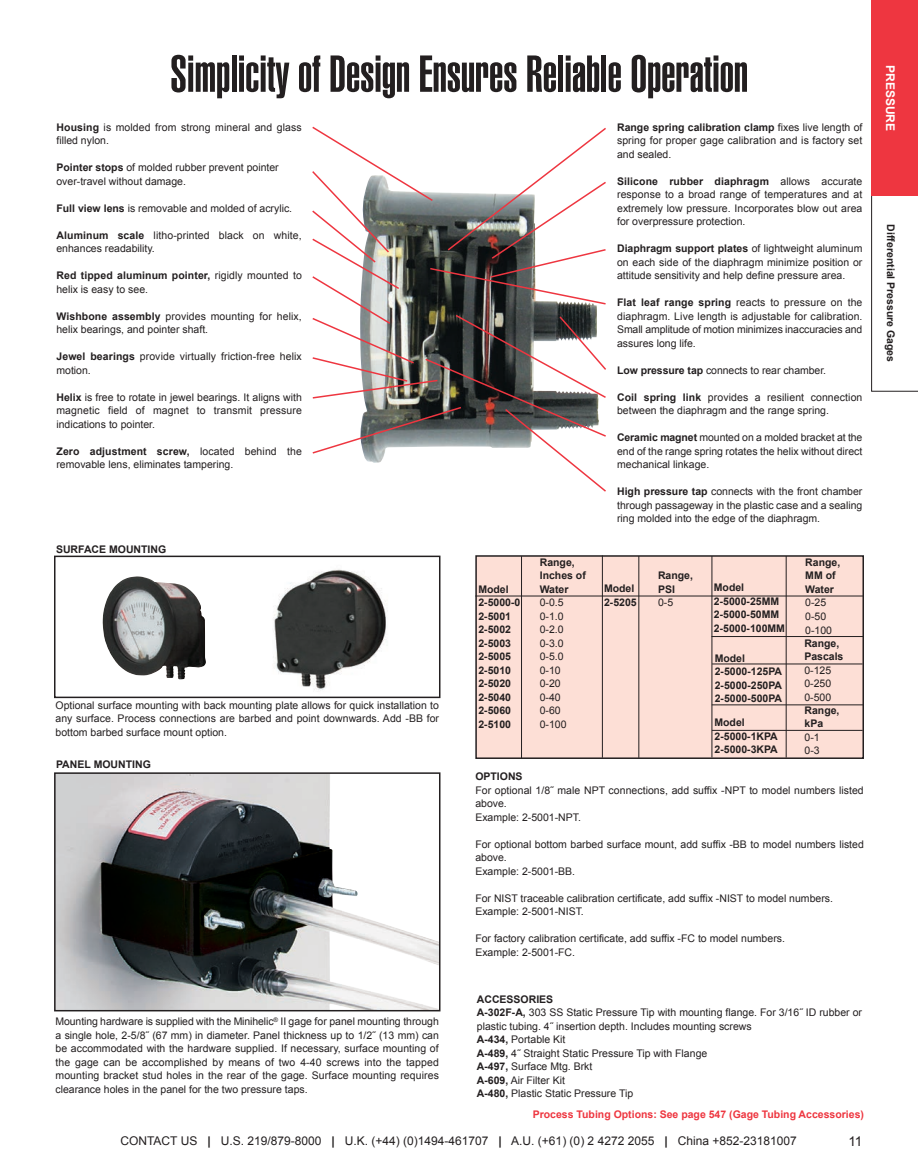
<style>
.page{position:relative;width:918px;height:1175px;background:#fff}
.page>*{position:absolute;margin:0;border:0;box-sizing:border-box;transform-origin:0 0}
.t1{font:900 extra-condensed 51px "Helvetica";color:#231f20}
.t2{font:13.5px "Arial";color:#231f20}
.t3{font:12px "Arial";color:#231f20}
.t4{font:700 12px "Arial";color:#fff}
.t5{font:10.5px/13.5px "Arial";color:#231f20}
.t6{font:700 10.5px/13.5px "Arial";color:#231f20}
.t7{font:700 10.5px "Arial";color:#ee3640}
.s1{font-weight:700}
</style>
<div class="page">
<svg style="left:871px;top:196px;width:47px;height:195px"></svg>
<div style="left:871px;top:0;width:47px;height:196px;background:#ee3640"></div>
<div style="left:54px;top:555px;width:386px;height:143px;border:2px solid #231f20"></div>
<img style="left:273px;top:569px;width:115px;height:122px">
<img style="left:103px;top:576px;width:103px;height:103px">
<img style="left:57px;top:775px;width:380px;height:233px">
<div style="left:54px;top:772px;width:386px;height:239px;border:2px solid #231f20"></div>
<div style="left:476px;top:556px;width:387px;height:202px;background:#fddfd6"></div>
<div style="left:475px;top:555px;width:389px;height:204px;border:2px solid #231f20"></div>
<svg style="left:312px;top:126px;width:294px;height:366px"></svg>
<hr style="left:521px;top:556px;width:1px;height:202px;background:#231f20">
<hr style="left:602px;top:555px;width:1px;height:202px;background:#231f20">
<hr style="left:638px;top:556px;width:1px;height:201px;background:#231f20">
<hr style="left:712px;top:556px;width:1px;height:201px;background:#231f20">
<hr style="left:786px;top:556px;width:1px;height:201px;background:#231f20">
<hr style="left:475px;top:595px;width:388px;height:1px;background:#231f20">
<hr style="left:711px;top:636px;width:152px;height:1px;background:#231f20">
<hr style="left:712px;top:704px;width:151px;height:1px;background:#231f20">
<hr style="left:712px;top:663px;width:151px;height:1px;background:#231f20">
<hr style="left:712px;top:730px;width:151px;height:1px;background:#231f20">
<h1 class="t1" style="left:170px;top:55px;width:579px">Simplicity of Design Ensures Reliable Operation</h1>
<p class="t5" style="left:56px;top:120px;width:247px"><span class="s1">Housing</span> is molded from strong mineral and glass filled nylon.</p>
<p class="t5" style="left:56px;top:161px;width:224px"><span class="s1">Pointer stops</span> of molded rubber prevent pointer over-travel without damage.</p>
<p class="t5" style="left:56px;top:201px;width:237px"><span class="s1">Full view lens</span> is removable and molded of acrylic.</p>
<p class="t5" style="left:56px;top:228px;width:247px"><span class="s1">Aluminum scale</span> litho-printed black on white, enhances readability.</p>
<p class="t5" style="left:56px;top:269px;width:247px"><span class="s1">Red tipped aluminum pointer,</span> rigidly mounted to helix is easy to see.</p>
<p class="t5" style="left:56px;top:309px;width:247px"><span class="s1">Wishbone assembly</span> provides mounting for helix, helix bearings, and pointer shaft.</p>
<p class="t5" style="left:56px;top:350px;width:247px"><span class="s1">Jewel bearings</span> provide virtually friction-free helix motion.</p>
<p class="t5" style="left:56px;top:390px;width:247px;text-align:justify"><span class="s1">Helix</span> is free to rotate in jewel bearings. It aligns with magnetic field of magnet to transmit pressure indications to pointer.</p>
<p class="t5" style="left:56px;top:444px;width:247px"><span class="s1">Zero adjustment screw,</span> located behind the removable lens, eliminates tampering.</p>
<p class="t6" style="left:56px;top:542px;width:112px">SURFACE MOUNTING</p>
<p class="t5" style="left:55px;top:698px;width:385px;text-align:justify">Optional surface mounting with back mounting plate allows for quick installation to any surface. Process connections are barbed and point downwards. Add -BB for bottom barbed surface mount option.</p>
<p class="t6" style="left:56px;top:757px;width:96px">PANEL MOUNTING</p>
<p class="t5" style="left:56px;top:1015px;width:385px;text-align:justify">Mounting hardware is supplied with the Minihelic<sup>®</sup> II gage for panel mounting through a single hole, 2-5/8˝ (67 mm) in diameter. Panel thickness up to 1/2˝ (13 mm) can be accommodated with the hardware supplied. If necessary, surface mounting of the gage can be accomplished by means of two 4-40 screws into the tapped mounting bracket stud holes in the rear of the gage. Surface mounting requires clearance holes in the panel for the two pressure taps.</p>
<p class="t5" style="left:617px;top:120px;width:247px;text-align:justify"><span class="s1">Range spring calibration clamp</span> fixes live length of spring for proper gage calibration and is factory set and sealed.</p>
<p class="t5" style="left:617px;top:174px;width:247px;text-align:justify"><span class="s1">Silicone rubber diaphragm</span> allows accurate response to a broad range of temperatures and at extremely low pressure. Incorporates blow out area for overpressure protection.</p>
<p class="t5" style="left:617px;top:242px;width:247px;text-align:justify"><span class="s1">Diaphragm support plates</span> of lightweight aluminum on each side of the diaphragm minimize position or attitude sensitivity and help define pressure area.</p>
<p class="t5" style="left:617px;top:296px;width:247px;text-align:justify"><span class="s1">Flat leaf range spring</span> reacts to pressure on the diaphragm. Live length is adjustable for calibration.<br>Small amplitude of motion minimizes inaccuracies and assures long life.</p>
<p class="t5" style="left:617px;top:363px;width:211px"><span class="s1">Low pressure tap</span> connects to rear chamber.</p>
<p class="t5" style="left:617px;top:390px;width:247px"><span class="s1">Coil spring link</span> provides a resilient connection between the diaphragm and the range spring.</p>
<p class="t5" style="left:617px;top:431px;width:247px;text-align:justify"><span class="s1">Ceramic magnet</span> mounted on a molded bracket at the end of the range spring rotates the helix without direct mechanical linkage.</p>
<p class="t5" style="left:617px;top:485px;width:247px;text-align:justify"><span class="s1">High pressure tap</span> connects with the front chamber through passageway in the plastic case and a sealing ring molded into the edge of the diaphragm.</p>
<p class="t6" style="left:540px;top:555px;width:48px">Range,<br>Inches of<br>Water</p>
<p class="t5" style="left:540px;top:596px;width:28px">0-0.5<br>0-1.0<br>0-2.0<br>0-3.0<br>0-5.0<br>0-10<br>0-20<br>0-40<br>0-60<br>0-100</p>
<p class="t6" style="left:658px;top:569px;width:37px">Range,<br>PSI</p>
<p class="t5" style="left:658px;top:596px;width:17px">0-5</p>
<p class="t6" style="left:478px;top:582px;width:44px">Model<br>2-5000-0<br>2-5001<br>2-5002<br>2-5003<br>2-5005<br>2-5010<br>2-5020<br>2-5040<br>2-5060<br>2-5100</p>
<p class="t6" style="left:714px;top:581px;width:73px">Model<br>2-5000-25MM<br>2-5000-50MM<br>2-5000-100MM</p>
<p class="t6" style="left:604px;top:582px;width:34px">Model<br>2-5205</p>
<p class="t6" style="left:715px;top:651px;width:69px">Model<br>2-5000-125PA<br>2-5000-250PA<br>2-5000-500PA</p>
<p class="t6" style="left:714px;top:716px;width:65px">Model<br>2-5000-1KPA<br>2-5000-3KPA</p>
<p class="t6" style="left:805px;top:555px;width:37px">Range,<br>MM of<br>Water</p>
<p class="t5" style="left:805px;top:596px;width:28px">0-25<br>0-50<br>0-100</p>
<p class="t6" style="left:804px;top:636px;width:41px">Range,<br>Pascals</p>
<p class="t5" style="left:804px;top:663px;width:28px;text-align:justify">0-125<br>0-250<br>0-500</p>
<p class="t6" style="left:805px;top:703px;width:37px">Range, kPa</p>
<p class="t5" style="left:805px;top:730px;width:17px">0-1<br>0-3</p>
<p class="t6" style="left:475px;top:770px;width:49px">OPTIONS</p>
<p class="t5" style="left:475px;top:783px;width:390px">For optional 1/8˝ male NPT connections, add suffix -NPT to model numbers listed above.<br>Example: 2-5001-NPT.</p>
<p class="t5" style="left:475px;top:837px;width:390px">For optional bottom barbed surface mount, add suffix -BB to model numbers listed above.<br>Example: 2-5001-BB.</p>
<p class="t5" style="left:475px;top:891px;width:359px">For NIST traceable calibration certificate, add suffix -NIST to model numbers.<br>Example: 2-5001-NIST.</p>
<p class="t5" style="left:475px;top:932px;width:311px">For factory calibration certificate, add suffix -FC to model numbers.<br>Example: 2-5001-FC.</p>
<p class="t5" style="left:477px;top:992px;width:387px"><span class="s1">ACCESSORIES<br>A-302F-A,</span> 303 SS Static Pressure Tip with mounting flange. For 3/16˝ ID rubber or plastic tubing. 4˝ insertion depth. Includes mounting screws<br><span class="s1">A-434,</span> Portable Kit<br><span class="s1">A-489,</span> 4˝ Straight Static Pressure Tip with Flange<br><span class="s1">A-497,</span> Surface Mtg. Brkt<br><span class="s1">A-609,</span> Air Filter Kit<br><span class="s1">A-480,</span> Plastic Static Pressure Tip</p>
<p class="t7" style="left:533px;top:1108px;width:333px">Process Tubing Options: See page 547 (Gage Tubing Accessories)</p>
<p class="t3" style="left:121px;top:1133px;width:678px">CONTACT US <span class="s1">|</span> U.S. 219/879-8000 <span class="s1">|</span> U.K. (+44) (0)1494-461707 <span class="s1">|</span> A.U. (+61) (0) 2 4272 2055 <span class="s1">|</span> China +852-23181007</p>
<p class="t2" style="left:848px;top:1133px;width:16px">11</p>
<p class="t4" style="left:897px;top:65px;width:68px;rotate:90deg">PRESSURE</p>
<p class="t6" style="left:898px;top:224px;width:139px;rotate:90deg">Differential Pressure Gages</p>
</div>
